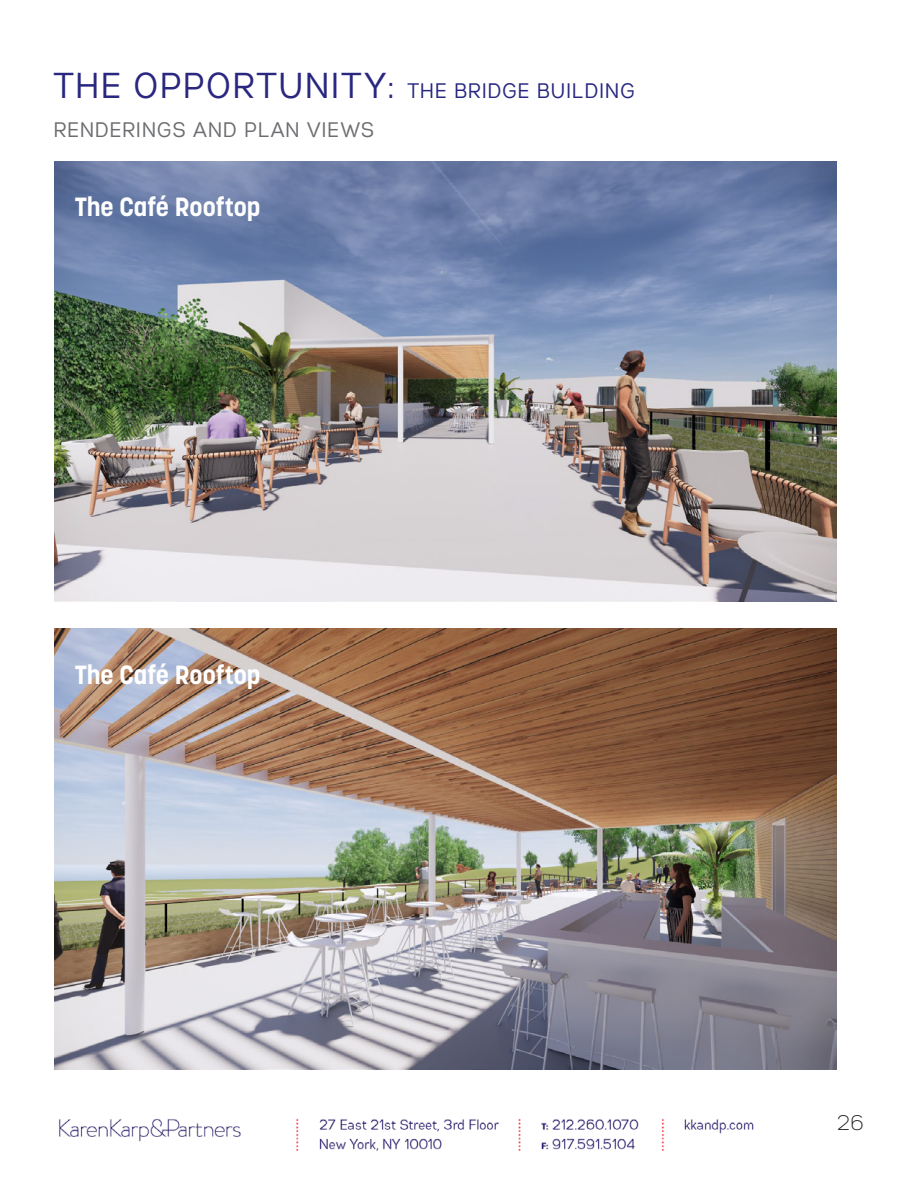
<style>
.page{position:relative;width:918px;height:1188px;background:#fff}
.page>*{position:absolute;margin:0;border:0;box-sizing:border-box;transform-origin:0 0}
.t1{font:700 26.1px "Korolev";color:#fff}
.EPA-Header{font:condensed 21px "Gabriel Sans";letter-spacing:.05em;color:#292780}
.EPA-Header-2{font:condensed 21px "Gabriel Sans";letter-spacing:.05em;color:#6c6d70}
.EPA-Body{font:300 condensed 21px "Gabriel Sans";color:#231f20}
.s1{font-size:36px}
</style>
<div class="page">
<img style="left:59px;top:1118px;width:695px;height:33px">
<img style="left:54px;top:161px;width:783px;height:441px">
<img style="left:54px;top:629px;width:783px;height:440px">
<p class="EPA-Header" style="left:54px;top:78px;width:583px"><span class="s1">THE OPPORTUNITY:</span> THE BRIDGE BUILDING</p>
<p class="EPA-Header-2" style="left:54px;top:118px;width:322px">RENDERINGS AND PLAN VIEWS</p>
<p class="t1" style="left:75px;top:191px;width:187px">The Café Rooftop</p>
<p class="t1" style="left:75px;top:658px;width:187px">The Café Rooftop</p>
<p class="EPA-Body" style="left:838px;top:1112px;width:28px">26</p>
</div>
